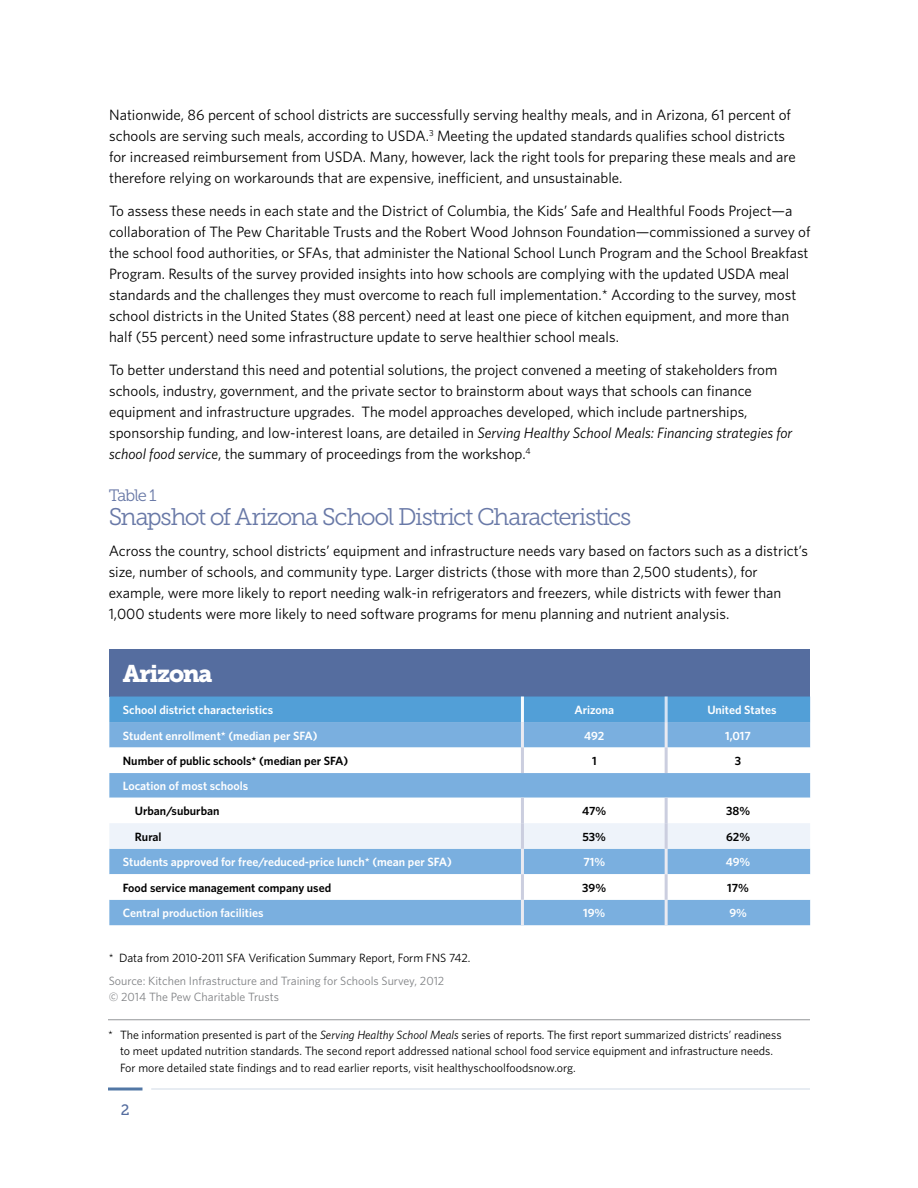
<style>
.page{position:relative;width:918px;height:1188px;background:#fff}
.page>*{position:absolute;margin:0;border:0;box-sizing:border-box;transform-origin:0 0}
.t1{font:24px "Museo Slab 300";letter-spacing:-.05em;color:#6979a7}
.t2{font:24px "Museo Slab 900";letter-spacing:-.055em;color:#fff}
.t3{font:16.5px "Museo Slab 300";letter-spacing:-.065em;color:#6979a7}
.t4{font:15px/21px "Whitney";color:#000}
.t5{font:15px "Museo Slab 500";color:#556d9f}
.t6{font:12px/16.5px "Whitney";color:#000}
.t7{font:600 12px "Whitney";color:#fff}
.t8{font:600 12px "Whitney";color:#000}
.t9{font:12px/16.5px "Whitney";color:#808285}
.s1{font-style:italic}
</style>
<div class="page">
<hr style="left:151px;top:1088px;width:659px;height:2px;background:#27568f">
<hr style="left:108px;top:1088px;width:34px;height:2px;background:#27568f">
<div style="left:109px;top:649px;width:701px;height:48px;background:#556d9f"></div>
<div style="left:109px;top:697px;width:701px;height:25px;background:#529fd7"></div>
<div style="left:109px;top:722px;width:701px;height:203px;background:#7aafdf"></div>
<svg style="left:109px;top:748px;width:701px;height:152px"></svg>
<div style="left:109px;top:823px;width:701px;height:26px;background:#eef3fa"></div>
<hr style="left:521px;top:849px;width:3px;height:25px;background:#eaeaf1">
<hr style="left:665px;top:849px;width:3px;height:25px;background:#eaeaf1">
<hr style="left:521px;top:900px;width:3px;height:25px;background:#eaeaf1">
<hr style="left:665px;top:900px;width:3px;height:25px;background:#eaeaf1">
<hr style="left:521px;top:722px;width:3px;height:26px;background:#eaeaf1">
<hr style="left:665px;top:722px;width:3px;height:26px;background:#eaeaf1">
<hr style="left:521px;top:697px;width:3px;height:25px;background:#f6fbfe">
<hr style="left:665px;top:697px;width:3px;height:25px;background:#d5e3f4">
<hr style="left:521px;top:748px;width:3px;height:25px;background:#cbcedf">
<hr style="left:521px;top:798px;width:3px;height:25px;background:#cbcedf">
<hr style="left:521px;top:874px;width:3px;height:26px;background:#cbcedf">
<hr style="left:521px;top:823px;width:3px;height:26px;background:#cbcedf">
<hr style="left:665px;top:798px;width:3px;height:25px;background:#cbcedf">
<hr style="left:665px;top:823px;width:3px;height:26px;background:#cbcedf">
<hr style="left:665px;top:874px;width:3px;height:26px;background:#cbcedf">
<hr style="left:665px;top:748px;width:3px;height:25px;background:#cbcedf">
<hr style="left:108px;top:1019px;width:702px;height:1px;background:#939598">
<p class="t4" style="left:109px;top:104px;width:688px">Nationwide, 86 percent of school districts are successfully serving healthy meals, and in Arizona, 61 percent of schools are serving such meals, according to USDA.<sup>3</sup> Meeting the updated standards qualifies school districts for increased reimbursement from USDA. Many, however, lack the right tools for preparing these meals and are therefore relying on workarounds that are expensive, inefficient, and unsustainable.</p>
<p class="t4" style="left:109px;top:200px;width:703px">To assess these needs in each state and the District of Columbia, the Kids’ Safe and Healthful Foods Project—a collaboration of The Pew Charitable Trusts and the Robert Wood Johnson Foundation—commissioned a survey of the school food authorities, or SFAs, that administer the National School Lunch Program and the School Breakfast Program. Results of the survey provided insights into how schools are complying with the updated USDA meal standards and the challenges they must overcome to reach full implementation.* According to the survey, most school districts in the United States (88 percent) need at least one piece of kitchen equipment, and more than half (55 percent) need some infrastructure update to serve healthier school meals.</p>
<p class="t4" style="left:109px;top:359px;width:685px">To better understand this need and potential solutions, the project convened a meeting of stakeholders from schools, industry, government, and the private sector to brainstorm about ways that schools can finance equipment and infrastructure upgrades. The model approaches developed, which include partnerships, sponsorship funding, and low-interest loans, are detailed in <span class="s1">Serving Healthy School Meals: Financing strategies for school food service</span>, the summary of proceedings from the workshop.<sup>4</sup></p>
<p class="t3" style="left:109px;top:486px;width:50px">Table 1</p>
<h1 class="t1" style="left:109px;top:503px;width:524px">Snapshot of Arizona School District Characteristics</h1>
<p class="t4" style="left:109px;top:540px;width:701px">Across the country, school districts’ equipment and infrastructure needs vary based on factors such as a district’s size, number of schools, and community type. Larger districts (those with more than 2,500 students), for example, were more likely to report needing walk-in refrigerators and freezers, while districts with fewer than 1,000 students were more likely to need software programs for menu planning and nutrient analysis.</p>
<h1 class="t2" style="left:123px;top:659px;width:91px">Arizona</h1>
<p class="t7" style="left:123px;top:702px;width:152px">School district characteristics</p>
<p class="t7" style="left:574px;top:702px;width:41px">Arizona</p>
<p class="t7" style="left:707px;top:702px;width:71px">United States</p>
<p class="t7" style="left:123px;top:727px;width:196px">Student enrollment* (median per SFA)</p>
<p class="t7" style="left:584px;top:727px;width:22px">492</p>
<p class="t7" style="left:725px;top:727px;width:27px">1,017</p>
<p class="t8" style="left:123px;top:753px;width:227px">Number of public schools* (median per SFA)</p>
<p class="t8" style="left:592px;top:753px;width:6px">1</p>
<p class="t8" style="left:735px;top:753px;width:8px">3</p>
<p class="t7" style="left:123px;top:778px;width:127px">Location of most schools</p>
<p class="t8" style="left:135px;top:803px;width:86px">Urban/suburban</p>
<p class="t8" style="left:582px;top:803px;width:26px">47%</p>
<p class="t8" style="left:726px;top:803px;width:26px">38%</p>
<p class="t8" style="left:135px;top:829px;width:28px">Rural</p>
<p class="t8" style="left:582px;top:829px;width:25px">53%</p>
<p class="t8" style="left:726px;top:829px;width:26px">62%</p>
<p class="t7" style="left:123px;top:854px;width:331px">Students approved for free/reduced-price lunch* (mean per SFA)</p>
<p class="t7" style="left:583px;top:854px;width:23px">71%</p>
<p class="t7" style="left:726px;top:854px;width:26px">49%</p>
<p class="t8" style="left:123px;top:880px;width:210px">Food service management company used</p>
<p class="t8" style="left:582px;top:880px;width:25px">39%</p>
<p class="t8" style="left:727px;top:880px;width:23px">17%</p>
<p class="t7" style="left:123px;top:905px;width:142px">Central production facilities</p>
<p class="t7" style="left:583px;top:905px;width:24px">19%</p>
<p class="t7" style="left:729px;top:905px;width:19px">9%</p>
<p class="t6" style="left:109px;top:949px;width:363px">* Data from 2010-2011 SFA Verification Summary Report, Form FNS 742.</p>
<p class="t9" style="left:109px;top:972px;width:337px">Source: Kitchen Infrastructure and Training for Schools Survey, 2012 © 2014 The Pew Charitable Trusts</p>
<p class="t6" style="left:120px;top:1026px;width:663px;text-indent:-12px">* The information presented is part of the <span class="s1">Serving Healthy School Meals</span> series of reports. The first report summarized districts’ readiness to meet updated nutrition standards. The second report addressed national school food service equipment and infrastructure needs.<br>For more detailed state findings and to read earlier reports, visit healthyschoolfoodsnow.org.</p>
<p class="t5" style="left:121px;top:1101px;width:10px">2</p>
</div>
